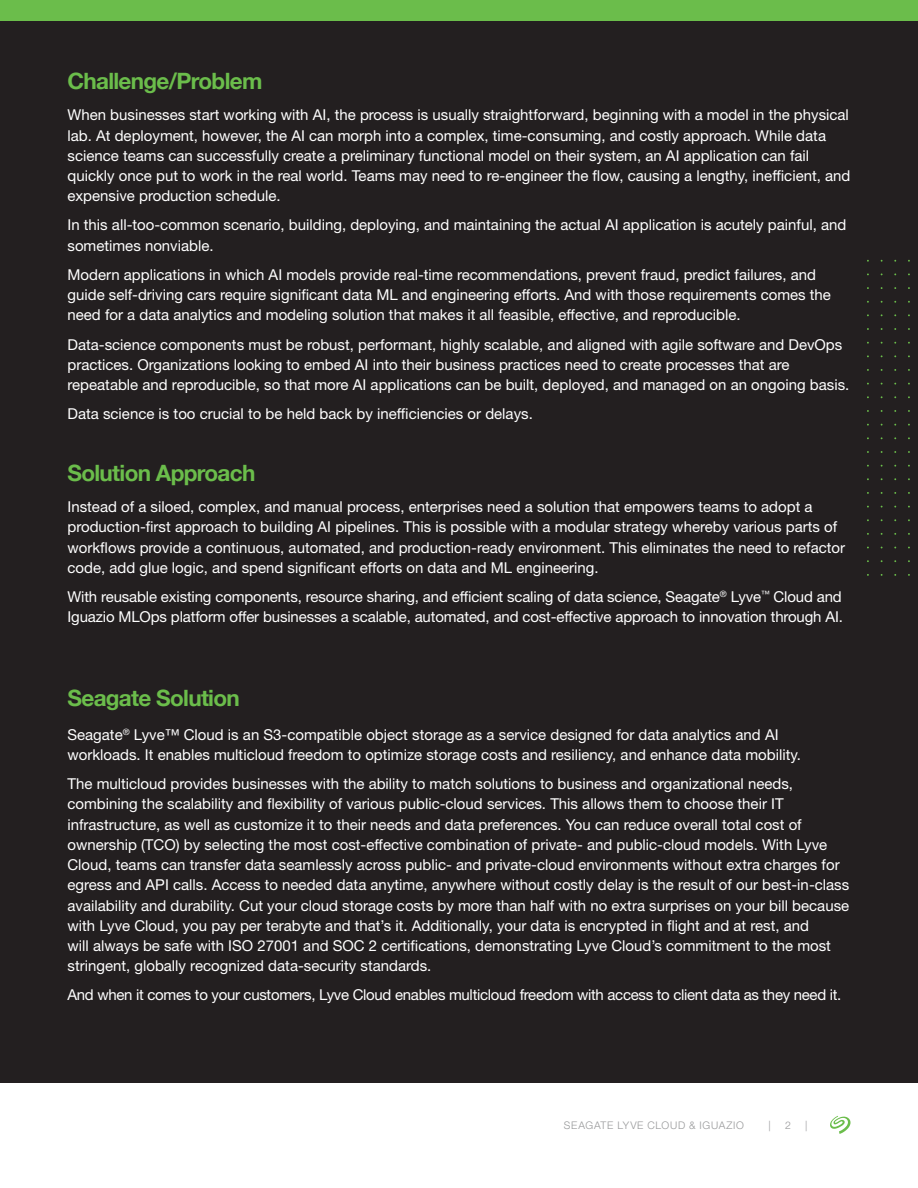
<style>
.page{position:relative;width:918px;height:1188px;background:#fff}
.page>*{position:absolute;margin:0;border:0;box-sizing:border-box;transform-origin:0 0}
.Body_Copy_Subhead{font:700 22.5px "Helvetica Neue";letter-spacing:-.03em;color:#6bbd4b}
.Body_Copy{font:15px/20.2px "Helvetica Neue LT Std";color:#fff}
.Body_Copy-2{font:15px "Helvetica Neue LT Std";letter-spacing:-.02em;color:#fff}
.t1{font:300 10.5px "Helvetica Neue LT Std";letter-spacing:.065em;color:#979899}
</style>
<div class="page">
<div style="left:0;top:0;width:918px;height:21px;background:#6bbd4b"></div>
<svg style="left:830px;top:1116px;width:21px;height:18px"></svg>
<div style="left:0;top:21px;width:918px;height:1061px;background:#231f20"></div>
<p class="Body_Copy_Subhead" style="left:68px;top:64px;width:196px">Challenge/Problem</p>
<p class="Body_Copy" style="left:68px;top:105px;width:784px">When businesses start working with AI, the process is usually straightforward, beginning with a model in the physical lab. At deployment, however, the AI can morph into a complex, time-consuming, and costly approach. While data science teams can successfully create a preliminary functional model on their system, an AI application can fail quickly once put to work in the real world. Teams may need to re-engineer the flow, causing a lengthy, inefficient, and expensive production schedule.</p>
<p class="Body_Copy" style="left:68px;top:215px;width:780px">In this all-too-common scenario, building, deploying, and maintaining the actual AI application is acutely painful, and sometimes nonviable.</p>
<p class="Body_Copy" style="left:68px;top:264px;width:765px">Modern applications in which AI models provide real-time recommendations, prevent fraud, predict failures, and guide self-driving cars require significant data ML and engineering efforts. And with those requirements comes the need for a data analytics and modeling solution that makes it all feasible, effective, and reproducible.</p>
<p class="Body_Copy" style="left:68px;top:334px;width:783px">Data-science components must be robust, performant, highly scalable, and aligned with agile software and DevOps practices. Organizations looking to embed AI into their business practices need to create processes that are repeatable and reproducible, so that more AI applications can be built, deployed, and managed on an ongoing basis.</p>
<p class="Body_Copy" style="left:68px;top:404px;width:467px">Data science is too crucial to be held back by inefficiencies or delays.</p>
<p class="Body_Copy_Subhead" style="left:68px;top:455px;width:189px">Solution Approach</p>
<p class="Body_Copy" style="left:68px;top:496px;width:779px">Instead of a siloed, complex, and manual process, enterprises need a solution that empowers teams to adopt a production-first approach to building AI pipelines. This is possible with a modular strategy whereby various parts of workflows provide a continuous, automated, and production-ready environment. This eliminates the need to refactor code, add glue logic, and spend significant efforts on data and ML engineering.</p>
<p class="Body_Copy" style="left:67px;top:586px;width:777px">With reusable existing components, resource sharing, and efficient scaling of data science, Seagate<sup>®</sup> Lyve<sup>™</sup> Cloud and<br>Iguazio MLOps platform offer businesses a scalable, automated, and cost-effective approach to innovation through AI.</p>
<p class="Body_Copy_Subhead" style="left:68px;top:680px;width:174px">Seagate Solution</p>
<p class="Body_Copy" style="left:68px;top:724px;width:735px">Seagate<sup>®</sup> Lyve™ Cloud is an S3-compatible object storage as a service designed for data analytics and AI workloads. It enables multicloud freedom to optimize storage costs and resiliency, and enhance data mobility.</p>
<p class="Body_Copy" style="left:68px;top:773px;width:783px">The multicloud provides businesses with the ability to match solutions to business and organizational needs, combining the scalability and flexibility of various public-cloud services. This allows them to choose their IT infrastructure, as well as customize it to their needs and data preferences. You can reduce overall total cost of ownership (TCO) by selecting the most cost-effective combination of private- and public-cloud models. With Lyve Cloud, teams can transfer data seamlessly across public- and private-cloud environments without extra charges for egress and API calls. Access to needed data anytime, anywhere without costly delay is the result of our best-in-class availability and durability. Cut your cloud storage costs by more than half with no extra surprises on your bill because with Lyve Cloud, you pay per terabyte and that’s it. Additionally, your data is encrypted in flight and at rest, and<br>will always be safe with ISO 27001 and SOC 2 certifications, demonstrating Lyve Cloud’s commitment to the most stringent, globally recognized data-security standards.</p>
<p class="Body_Copy-2" style="left:68px;top:986px;width:775px">And when it comes to your customers, Lyve Cloud enables multicloud freedom with access to client data as they need it.</p>
<p class="t1" style="left:564px;top:1118px;width:182px">SEAGATE LYVE CLOUD &amp; IGUAZIO</p>
<p class="t1" style="left:769px;top:1118px;width:4px">|</p>
<p class="t1" style="left:785px;top:1118px;width:7px">2</p>
<p class="t1" style="left:805px;top:1118px;width:4px">|</p>
</div>
